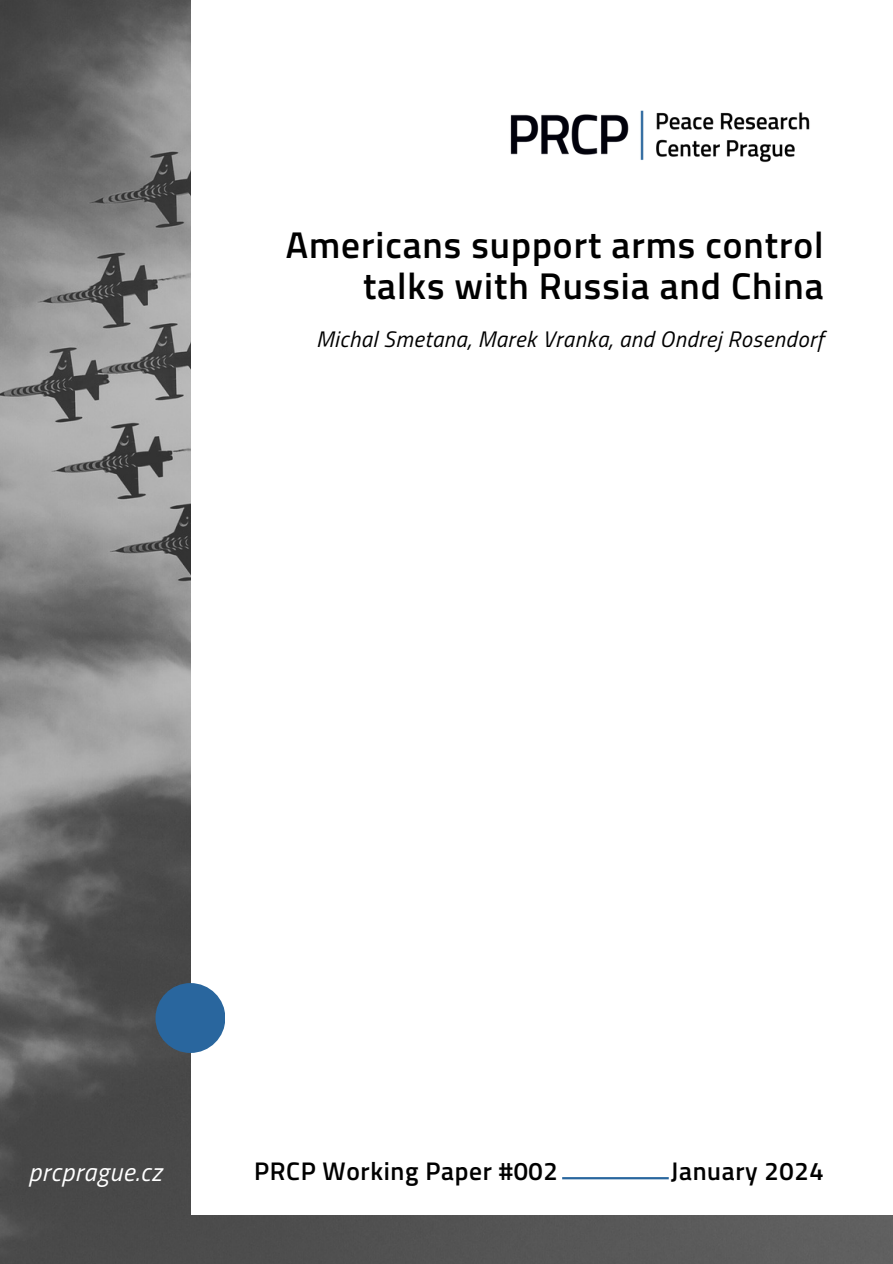
<style>
.page{position:relative;width:893px;height:1264px;background:#fff}
.page>*{position:absolute;margin:0;border:0;box-sizing:border-box;transform-origin:0 0}
.t1{font:600 37.2px/40.5px "Titillium Web";letter-spacing:.025em;color:#000;text-align:right}
.t2{font:600 25.5px "Titillium Web";letter-spacing:.025em;color:#000}
.t3{font:italic 25.5px "Titillium Web";letter-spacing:.025em;color:#fff}
.t4{font:italic 22.5px "Titillium Web";letter-spacing:.025em;color:#000}
</style>
<div class="page">
<hr style="left:562px;top:1177px;width:106px;height:2px;background:#29669e">
<img style="left:510px;top:110px;width:300px;height:53px">
<img style="left:0;top:0;width:191px;height:1215px">
<div style="left:155px;top:983px;width:70px;height:69px;background:#29669e;border-radius:50%"></div>
<img style="left:0;top:1215px;width:892px;height:48px">
<h1 class="t1" style="left:286px;top:224px;width:539px">Americans support arms control talks with Russia and China</h1>
<p class="t4" style="left:316px;top:321px;width:509px">Michal Smetana, Marek Vranka, and Ondrej Rosendorf</p>
<p class="t3" style="left:28px;top:1152px;width:135px">prcprague.cz</p>
<p class="t2" style="left:254px;top:1150px;width:305px">PRCP Working Paper #002</p>
<p class="t2" style="left:671px;top:1150px;width:154px">January 2024</p>
</div>
